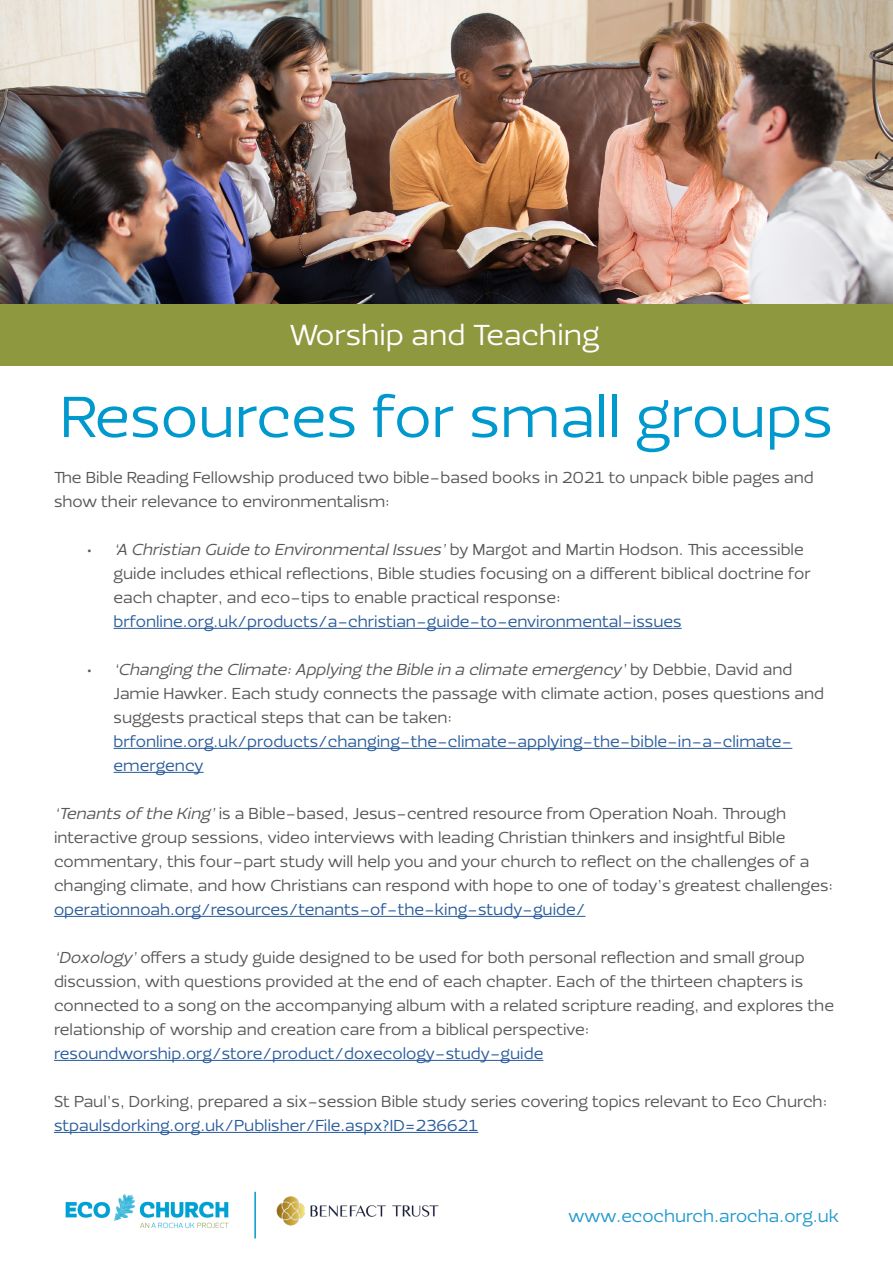
<style>
.page{position:relative;width:893px;height:1263px;background:#fff}
.page>*{position:absolute;margin:0;border:0;box-sizing:border-box;transform-origin:0 0}
.t1{font:60px "Ezzo";color:#0099ce}
.t2{font:30px "Ezzo";color:#fff}
.t3{font:18px "Ezzo";color:#29c}
.t4{font:16.5px/24px "Ezzo";color:#575756}
.t5{font:16.5px/24px "Ezzo";color:#275b9b}
.s1{font-style:italic}
</style>
<div class="page">
<img style="left:65px;top:1194px;width:164px;height:35px">
<hr style="left:114px;top:628px;width:568px;height:1px;background:#275b9b">
<hr style="left:114px;top:748px;width:678px;height:1px;background:#275b9b">
<hr style="left:114px;top:772px;width:90px;height:1px;background:#275b9b">
<hr style="left:54px;top:916px;width:531px;height:1px;background:#275b9b">
<hr style="left:54px;top:1060px;width:489px;height:1px;background:#275b9b">
<hr style="left:54px;top:1132px;width:424px;height:1px;background:#275b9b">
<hr style="left:254px;top:1192px;width:2px;height:46px;background:#0097ce">
<img style="left:276px;top:1196px;width:163px;height:30px">
<div style="left:0;top:304px;width:893px;height:62px;background:#8e983f"></div>
<img style="left:0;top:0;width:893px;height:304px">
<h2 class="t2" style="left:290px;top:316px;width:311px">Worship and Teaching</h2>
<h1 class="t1" style="left:60px;top:379px;width:774px">Resources for small groups</h1>
<p class="t4" style="left:54px;top:465px;width:761px">The Bible Reading Fellowship produced two bible-based books in 2021 to unpack bible pages and show their relevance to environmentalism:</p>
<p class="t4" style="left:114px;top:537px;width:699px;text-indent:-27px">• <span class="s1">‘A Christian Guide to EnvironmentalIssues’</span>by M a rgo t a n d M a rt i n H o d s o n . Th i s a c c es s i b l e guide includes ethical reflections, Bible studies focusing on a different biblical doctrine for each chapter, and eco-tips to enable practical response:</p>
<p class="t5" style="left:114px;top:609px;width:570px">brfonline.org.uk/products/a-christian-guide-to-environmental-issues</p>
<p class="t4" style="left:114px;top:657px;width:712px;text-indent:-27px">• <span class="s1">‘Changing the Climate:Applying the Bible in a climate emergency ’</span>by D e b b i e , D a v i d a n d<br>Jamie Hawker. Each study connects the passage with climate action, poses questions and suggests practical steps that can be taken:</p>
<p class="t5" style="left:114px;top:729px;width:680px">brfonline.org.uk/products/changing-the-climate-applying-the-bible-in-a-climate&shy;emergency</p>
<p class="t4" style="left:54px;top:801px;width:781px"><span class="s1">‘Tenants ofthe King’</span>is a Bible-based, Jesus-centred resource from Operation Noah. Through interactive group sessions, video interviews with leading Christian thinkers and insightful Bible commentary, this four-part study will help you and your church to reflect on the challenges of a changing climate, and how Christians can respond with hope to one of today’s greatest challenges:</p>
<p class="t5" style="left:54px;top:897px;width:533px">operationnoah.org/resources/tenants-of-the-king-study-guide/</p>
<p class="t4" style="left:54px;top:945px;width:781px"><span class="s1">‘Doxology’</span>offers a study guide designed to be used for both personal reflection and small group discussion, with questions provided at the end of each chapter. Each of the thirteen chapters is connected to a song on the accompanying album with a related scripture reading, and explores the relationship of worship and creation care from a biblical perspective:</p>
<p class="t5" style="left:54px;top:1041px;width:491px">resoundworship.org/store/product/doxecology-study-guide</p>
<p class="t4" style="left:54px;top:1089px;width:775px">St Paul’s, Dorking, prepared a six-session Bible study series covering topics relevant to Eco Church:</p>
<p class="t5" style="left:54px;top:1113px;width:426px">stpaulsdorking.org.uk/Publisher/File.aspx?ID=236621</p>
<p class="t3" style="left:568px;top:1204px;width:272px">www.ecochurch.arocha.org.uk</p>
</div>
